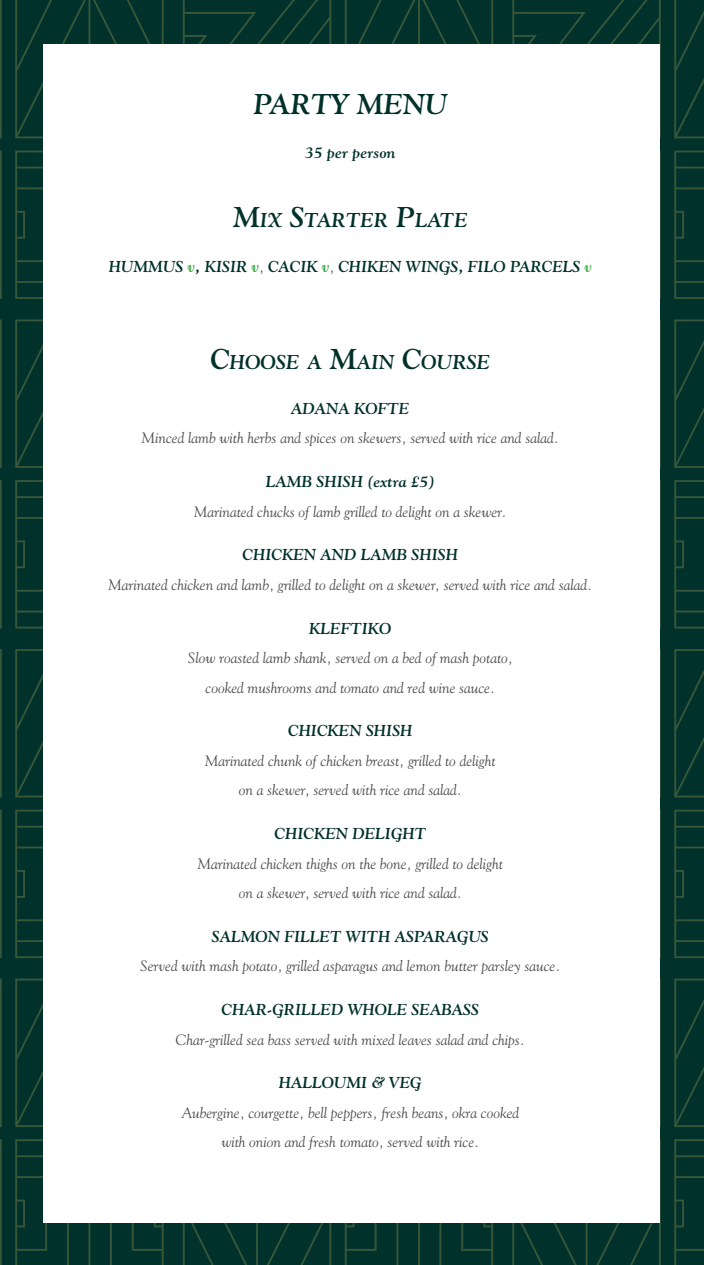
<style>
.page{position:relative;width:704px;height:1265px;background:#fff}
.page>*{position:absolute;margin:0;border:0;box-sizing:border-box;transform-origin:0 0}
.t1{font:italic 700 28.5px "Goudy Std";color:#00312a}
.t2{font:italic 700 19.95px "Goudy Std";color:#00312a}
.t3{font:italic 700 15.75px "Goudy Std";color:#00312a}
.t4{font:italic 15px/29.4px "Goudy Std";color:#4b4c4d;text-align:center}
.s1{font-size:28.5px}
.s2{font-size:16.5px;color:#40ae49}
.s3{font-weight:400;font-size:15px;color:#4b4c4d}
.s4{color:#40ae49}
</style>
<div class="page">
<div style="left:0;top:0;width:704px;height:1264px;background:#00312a"></div>
<svg style="left:674px;top:978px;width:30px;height:148px"></svg>
<svg style="left:512px;top:1138px;width:148px;height:126px"></svg>
<svg style="left:183px;top:1221px;width:148px;height:43px"></svg>
<svg style="left:345px;top:1221px;width:148px;height:43px"></svg>
<svg style="left:15px;top:978px;width:28px;height:148px"></svg>
<svg style="left:0;top:978px;width:2px;height:148px"></svg>
<svg style="left:15px;top:1139px;width:149px;height:125px"></svg>
<svg style="left:674px;top:649px;width:30px;height:148px"></svg>
<svg style="left:674px;top:809px;width:30px;height:148px"></svg>
<svg style="left:15px;top:649px;width:28px;height:148px"></svg>
<svg style="left:0;top:649px;width:2px;height:148px"></svg>
<svg style="left:0;top:809px;width:2px;height:148px"></svg>
<svg style="left:15px;top:809px;width:28px;height:148px"></svg>
<svg style="left:674px;top:319px;width:30px;height:149px"></svg>
<svg style="left:674px;top:480px;width:30px;height:148px"></svg>
<svg style="left:15px;top:319px;width:28px;height:149px"></svg>
<svg style="left:0;top:319px;width:2px;height:149px"></svg>
<svg style="left:0;top:480px;width:2px;height:148px"></svg>
<svg style="left:15px;top:480px;width:28px;height:148px"></svg>
<svg style="left:512px;top:0;width:148px;height:138px"></svg>
<svg style="left:674px;top:150px;width:30px;height:149px"></svg>
<svg style="left:345px;top:0;width:148px;height:44px"></svg>
<svg style="left:183px;top:0;width:148px;height:44px"></svg>
<svg style="left:15px;top:0;width:149px;height:138px"></svg>
<svg style="left:0;top:150px;width:2px;height:149px"></svg>
<svg style="left:15px;top:150px;width:28px;height:149px"></svg>
<div style="left:43px;top:44px;width:616px;height:1177px;background:#fff"></div>
<svg style="left:0;top:0;width:2px;height:138px"></svg>
<svg style="left:0;top:1139px;width:2px;height:126px"></svg>
<svg style="left:674px;top:0;width:30px;height:138px"></svg>
<svg style="left:674px;top:1139px;width:30px;height:126px"></svg>
<h1 class="t1" style="left:253px;top:86px;width:195px">PARTY MENU</h1>
<p class="t3" style="left:305px;top:143px;width:92px">35 per person</p>
<h2 class="t2" style="left:233px;top:207px;width:236px"><span class="s1">M</span>IX <span class="s1">S</span>TARTER <span class="s1">P</span>LATE</h2>
<p class="t3" style="left:109px;top:257px;width:484px">HUMMUS <span class="s2">v</span>, KISIR <span class="s2">v</span><span class="s3">,</span> CACIK <span class="s2">v</span><span class="s3">,</span> CHIKEN WINGS, FILO PARCELS <span class="s4">v</span></p>
<h2 class="t2" style="left:210px;top:350px;width:281px"><span class="s1">C</span>HOOSE A <span class="s1">M</span>AIN <span class="s1">C</span>OURSE</h2>
<p class="t3" style="left:291px;top:398px;width:120px">ADANA KOFTE</p>
<p class="t4" style="left:142px;top:423px;width:418px">Minced lamb with herbs and spices on skewers, served with rice and salad.</p>
<p class="t3" style="left:266px;top:472px;width:170px">LAMB SHISH (extra £5)</p>
<p class="t4" style="left:194px;top:496px;width:313px">Marinated chucks of lamb grilled to delight on a skewer.</p>
<p class="t3" style="left:242px;top:545px;width:217px">CHICKEN AND LAMB SHISH</p>
<p class="t4" style="left:109px;top:570px;width:485px">Marinated chicken and lamb, grilled to delight on a skewer, served with rice and salad.</p>
<p class="t3" style="left:309px;top:618px;width:84px">KLEFTIKO</p>
<p class="t4" style="left:188px;top:643px;width:326px">Slow roasted lamb shank, served on a bed of mash potato, cooked mushrooms and tomato and red wine sauce.</p>
<p class="t3" style="left:288px;top:721px;width:126px">CHICKEN SHISH</p>
<p class="t4" style="left:205px;top:745px;width:292px">Marinated chunk of chicken breast, grilled to delight on a skewer, served with rice and salad.</p>
<p class="t3" style="left:274px;top:823px;width:153px">CHICKEN DELIGHT</p>
<p class="t4" style="left:198px;top:848px;width:306px">Marinated chicken thighs on the bone, grilled to delight on a skewer, served with rice and salad.</p>
<p class="t3" style="left:212px;top:926px;width:278px">SALMON FILLET WITH ASPARAGUS</p>
<p class="t4" style="left:140px;top:951px;width:421px">Served with mash potato, grilled asparagus and lemon butter parsley sauce.</p>
<p class="t3" style="left:222px;top:999px;width:259px">CHAR-GRILLED WHOLE SEABASS</p>
<p class="t4" style="left:176px;top:1024px;width:350px">Char-grilled sea bass served with mixed leaves salad and chips.</p>
<p class="t3" style="left:279px;top:1072px;width:144px">HALLOUMI &amp; VEG</p>
<p class="t4" style="left:181px;top:1097px;width:339px">Aubergine, courgette, bell peppers, fresh beans, okra cooked with onion and fresh tomato, served with rice.</p>
</div>
